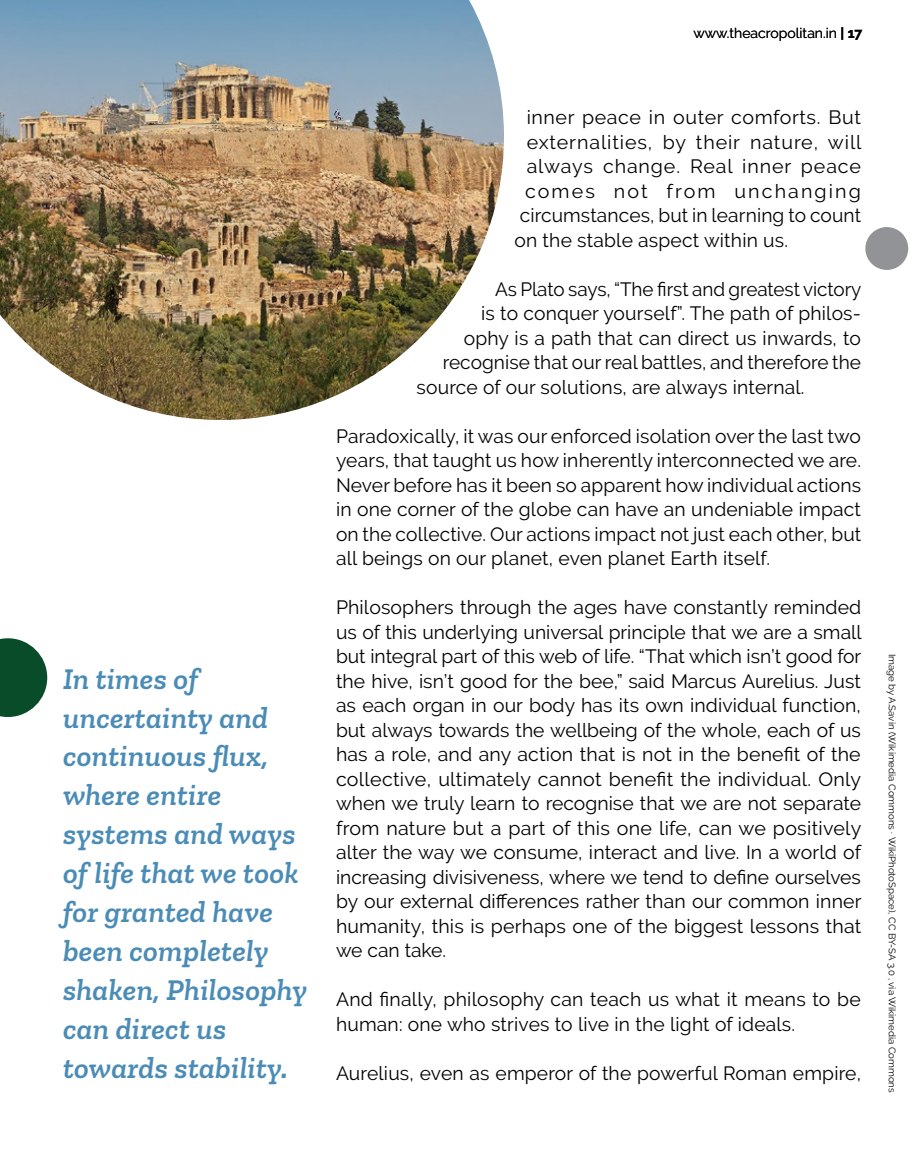
<style>
.page{position:relative;width:924px;height:1155px;background:#fff}
.page>*{position:absolute;margin:0;border:0;box-sizing:border-box;transform-origin:0 0}
.t1{font:italic 600 30.62px/38.9px "Zilla Slab";letter-spacing:.01em;color:#4b8cb6}
.t2{font:19.25px/24.5px "Raleway";letter-spacing:.01em;color:#000;text-align:justify}
.t3{font:19.25px "Raleway";letter-spacing:.045em;color:#000}
.t4{font:19.25px "Raleway";letter-spacing:.03em;color:#000}
.t5{font:19.25px "Raleway";letter-spacing:.11em;color:#000}
.t6{font:14px "Raleway";color:#000}
.t7{font:9.62px "Raleway";color:#000}
.s1{font-weight:700}
</style>
<div class="page">
<img style="left:0;top:0;width:504px;height:420px">
<svg style="left:0;top:638px;width:47px;height:79px"></svg>
<div style="left:865px;top:227px;width:43px;height:43px;background:#919396;border-radius:50%"></div>
<h1 class="t1" style="left:63px;top:659px;width:246px">In times of uncertainty and continuous flux, where entire systems and ways of life that we took for granted have been completely shaken, Philosophy can direct us towards stability.</h1>
<p class="t6" style="left:693px;top:25px;width:170px">www.theacropolitan.in <span class="s1">| 17</span></p>
<p class="t4" style="left:527px;top:106px;width:336px">inner peace in outer comforts. But</p>
<p class="t3" style="left:527px;top:131px;width:336px">externalities, by their nature, will</p>
<p class="t3" style="left:527px;top:155px;width:336px">always change. Real inner peace</p>
<p class="t5" style="left:525px;top:180px;width:337px">comes not from unchanging</p>
<p class="t2" style="left:520px;top:203px;width:343px">circumstances, but in learning to count</p>
<p class="t2" style="left:514px;top:228px;width:275px">on the stable aspect within us.</p>
<p class="t2" style="left:495px;top:277px;width:368px">As Plato says, “The first and greatest victory</p>
<p class="t2" style="left:481px;top:301px;width:381px">is to conquer yourself”. The path of philos-</p>
<p class="t2" style="left:464px;top:326px;width:399px">ophy is a path that can direct us inwards, to</p>
<p class="t2" style="left:443px;top:350px;width:420px">recognise that our real battles, and therefore the</p>
<p class="t2" style="left:416px;top:375px;width:390px">source of our solutions, are always internal.</p>
<p class="t2" style="left:336px;top:424px;width:527px">Paradoxically, it was our enforced isolation over the last two years, that taught us how inherently interconnected we are.<br>Never before has it been so apparent how individual actions in one corner of the globe can have an undeniable impact on the collective. Our actions impact not just each other, but all beings on our planet, even planet Earth itself.</p>
<p class="t2" style="left:336px;top:595px;width:527px">Philosophers through the ages have constantly reminded us of this underlying universal principle that we are a small but integral part of this web of life. “That which isn’t good for the hive, isn’t good for the bee,” said Marcus Aurelius. Just as each organ in our body has its own individual function, but always towards the wellbeing of the whole, each of us has a role, and any action that is not in the benefit of the collective, ultimately cannot benefit the individual. Only when we truly learn to recognise that we are not separate from nature but a part of this one life, can we positively alter the way we consume, interact and live. In a world of increasing divisiveness, where we tend to define ourselves by our external differences rather than our common inner humanity, this is perhaps one of the biggest lessons that we can take.</p>
<p class="t2" style="left:336px;top:987px;width:526px">And finally, philosophy can teach us what it means to be human: one who strives to live in the light of ideals.</p>
<p class="t2" style="left:336px;top:1061px;width:527px">Aurelius, even as emperor of the powerful Roman empire,</p>
<p class="t7" style="left:898px;top:654px;width:440px;rotate:90deg">Image by A.Savin (Wikimedia Commons · WikiPhotoSpace), CC BY-SA 3.0 , via Wikimedia Commons</p>
</div>
